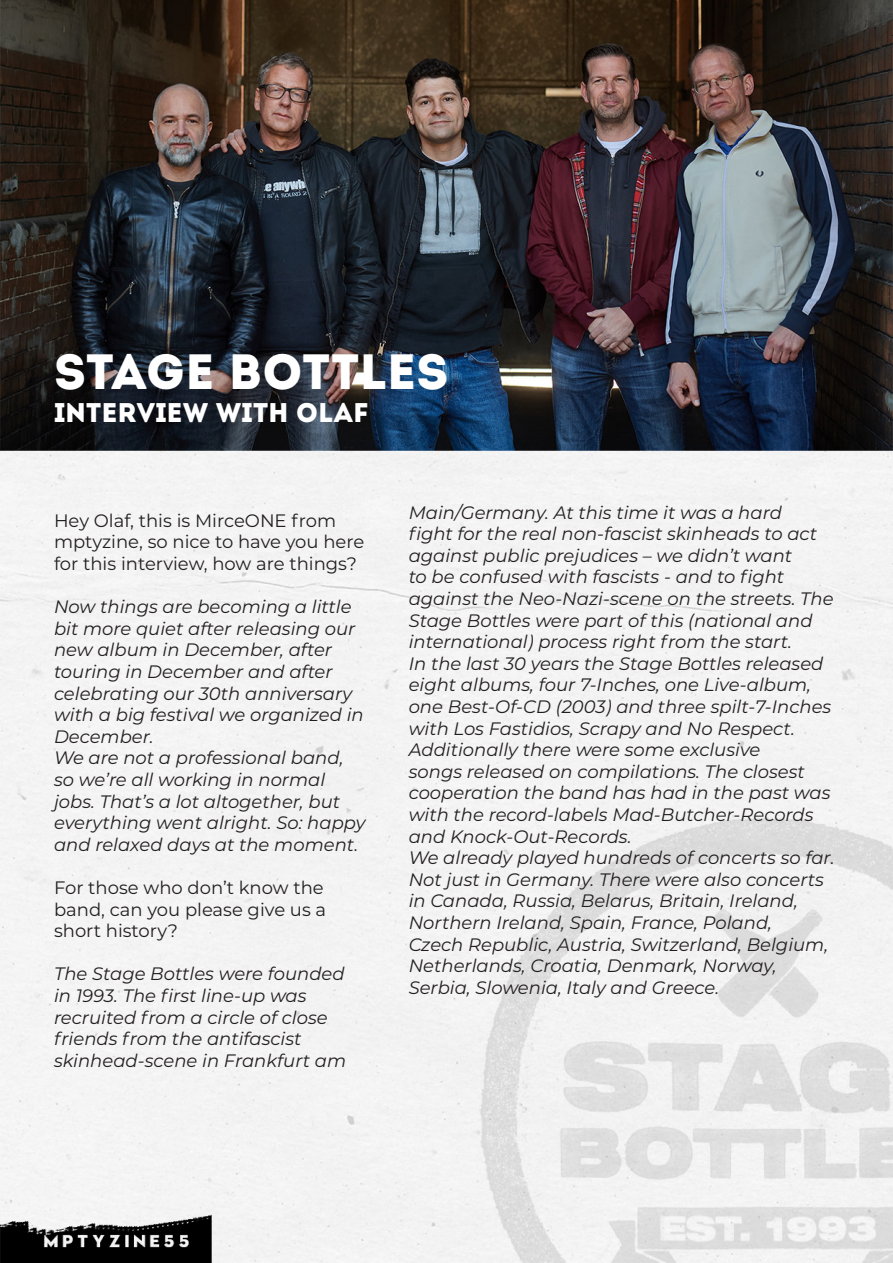
<style>
.page{position:relative;width:893px;height:1263px;background:#fff}
.page>*{position:absolute;margin:0;border:0;box-sizing:border-box;transform-origin:0 0}
.t1{font:49.5px "Intro";color:#fff}
.t2{font:27px "Intro";color:#fff}
.t3{font:italic 18px/21.6px "Montserrat";color:#231f20}
.t4{font:18px/21.6px "Montserrat";color:#231f20}
</style>
<div class="page">
<img style="left:0;top:0;width:893px;height:1263px">
<p class="t1" style="left:54px;top:342px;width:396px">STAGE BOTTLES</p>
<p class="t2" style="left:54px;top:397px;width:316px">INTERVIEW WITH OLAF</p>
<p class="t4" style="left:54px;top:509px;width:312px">Hey Olaf, this is MirceONE from mptyzine, so nice to have you here for this interview, how are things?</p>
<p class="t3" style="left:54px;top:595px;width:311px">Now things are becoming a little bit more quiet after releasing our new album in December, after touring in December and after celebrating our 30th anniversary with a big festival we organized in<br>December.</p>
<p class="t3" style="left:54px;top:746px;width:313px">We are not a professional band, so we’re all working in normal jobs. That’s a lot altogether, but everything went alright. So: happy and relaxed days at the moment.</p>
<p class="t4" style="left:54px;top:876px;width:274px">For those who don’t know the band, can you please give us a short history?</p>
<p class="t3" style="left:54px;top:962px;width:294px">The Stage Bottles were founded in 1993. The first line-up was recruited from a circle of close friends from the antifascist skinhead-scene in Frankfurt am</p>
<p class="t3" style="left:409px;top:501px;width:426px">Main/Germany. At this time it was a hard<br>fight for the real non-fascist skinheads to act against public prejudices – we didn’t want<br>to be confused with fascists - and to fight against the Neo-Nazi-scene on the streets. The Stage Bottles were part of this (national and international) process right from the start.</p>
<p class="t3" style="left:409px;top:652px;width:424px">In the last 30 years the Stage Bottles released eight albums, four 7-Inches, one Live-album, one Best-Of-CD (2003) and three spilt-7-Inches with Los Fastidios, Scrapy and No Respect.<br>Additionally there were some exclusive<br>songs released on compilations. The closest cooperation the band has had in the past was with the record-labels Mad-Butcher-Records and Knock-Out-Records.</p>
<p class="t3" style="left:409px;top:846px;width:427px">We already played hundreds of concerts so far.<br>Not just in Germany. There were also concerts in Canada, Russia, Belarus, Britain, Ireland, Northern Ireland, Spain, France, Poland,<br>Czech Republic, Austria, Switzerland, Belgium, Netherlands, Croatia, Denmark, Norway, Serbia, Slowenia, Italy and Greece.</p>
</div>
